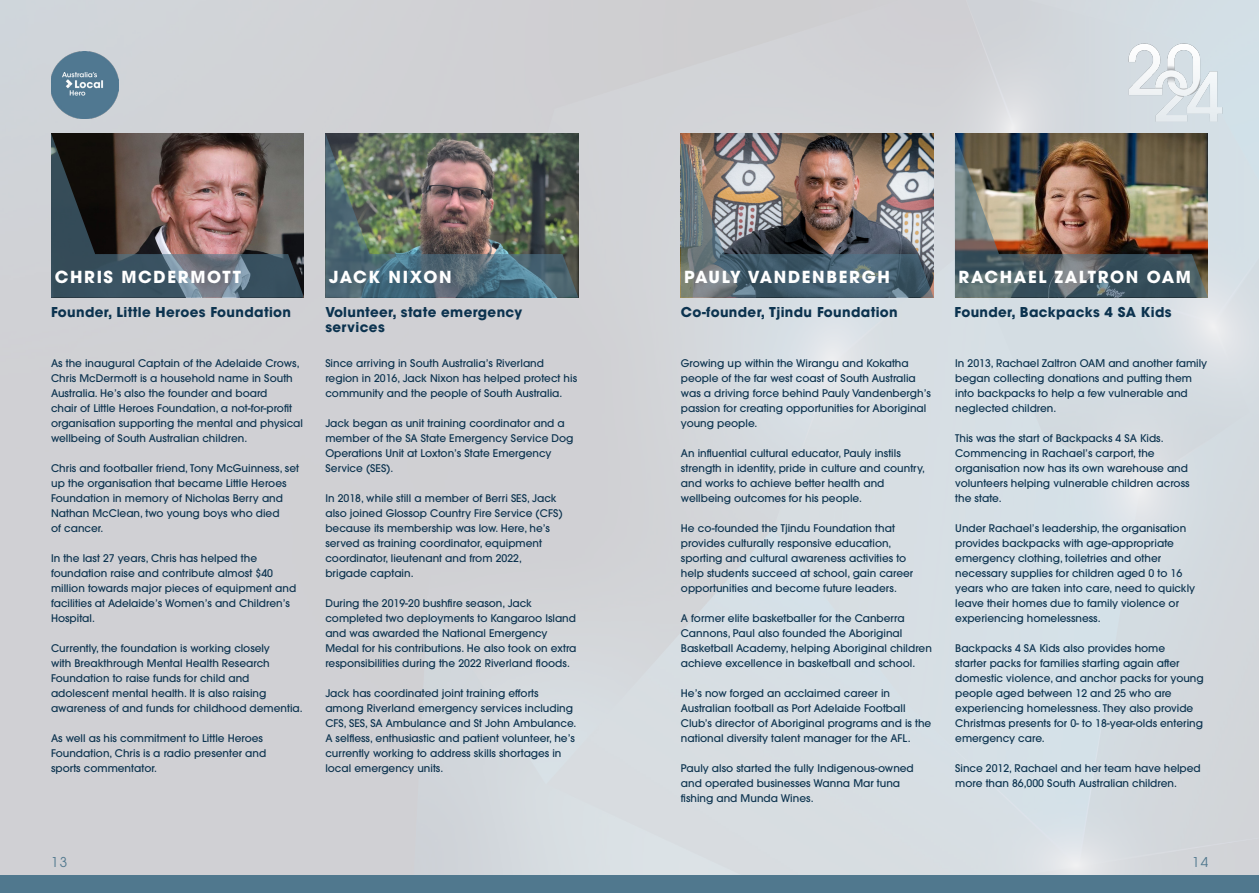
<style>
.page{position:relative;width:1259px;height:893px;background:#fff}
.page>*{position:absolute;margin:0;border:0;box-sizing:border-box;transform-origin:0 0}
.t1{font:700 16.5px "ITC Avant Garde Pro";letter-spacing:.1em;color:#fff}
.t2{font:700 13.5px/15px "ITC Avant Garde Pro";letter-spacing:.025em;color:#0c334f}
.t3{font:13.5px "ITC Avant Garde Pro";color:#50788e}
.t4{font:500 10.5px/15px "ITC Avant Garde Pro";color:#0c334f}
</style>
<div class="page">
<img style="left:0;top:0;width:1259px;height:875px">
<div style="left:0;top:875px;width:1259px;height:18px;background:#50788e"></div>
<img style="left:1124px;top:32px;width:102px;height:101px">
<img style="left:51px;top:51px;width:67px;height:67px">
<svg style="left:51px;top:133px;width:253px;height:165px;background:#5e5657"></svg>
<img style="left:325px;top:133px;width:253px;height:165px">
<img style="left:680px;top:133px;width:253px;height:165px">
<img style="left:955px;top:133px;width:253px;height:165px">
<h1 class="t1" style="left:55px;top:266px;width:188px">CHRIS MCDERMOTT</h1>
<h1 class="t1" style="left:329px;top:266px;width:124px">JACK NIXON</h1>
<h1 class="t1" style="left:684px;top:266px;width:207px">PAULY VANDENBERGH</h1>
<h1 class="t1" style="left:958px;top:266px;width:234px">RACHAEL ZALTRON OAM</h1>
<p class="t2" style="left:51px;top:305px;width:242px">Founder, Little Heroes Foundation</p>
<p class="t2" style="left:325px;top:305px;width:198px">Volunteer, state emergency services</p>
<p class="t2" style="left:681px;top:305px;width:218px">Co-founder, Tjindu Foundation</p>
<p class="t2" style="left:954px;top:305px;width:218px">Founder, Backpacks 4 SA Kids</p>
<p class="t4" style="left:51px;top:356px;width:253px">As the inaugural Captain of the Adelaide Crows, Chris McDermott is a household name in South Australia. He’s also the founder and board<br>chair of Little Heroes Foundation, a not-for-profit organisation supporting the mental and physical wellbeing of South Australian children.</p>
<p class="t4" style="left:51px;top:461px;width:249px">Chris and footballer friend, Tony McGuinness, set up the organisation that became Little Heroes Foundation in memory of Nicholas Berry and Nathan McClean, two young boys who died<br>of cancer.</p>
<p class="t4" style="left:51px;top:551px;width:247px">In the last 27 years, Chris has helped the foundation raise and contribute almost $40 million towards major pieces of equipment and facilities at Adelaide’s Women’s and Children’s Hospital.</p>
<p class="t4" style="left:51px;top:641px;width:253px">Currently, the foundation is working closely<br>with Breakthrough Mental Health Research Foundation to raise funds for child and adolescent mental health. It is also raising awareness of and funds for childhood dementia.</p>
<p class="t4" style="left:51px;top:731px;width:217px">As well as his commitment to Little Heroes<br>Foundation, Chris is a radio presenter and sports commentator.</p>
<p class="t4" style="left:325px;top:356px;width:253px">Since arriving in South Australia’s Riverland region in 2016, Jack Nixon has helped protect his community and the people of South Australia.</p>
<p class="t4" style="left:325px;top:416px;width:250px">Jack began as unit training coordinator and a member of the SA State Emergency Service Dog Operations Unit at Loxton’s State Emergency Service (SES).</p>
<p class="t4" style="left:325px;top:491px;width:239px">In 2018, while still a member of Berri SES, Jack also joined Glossop Country Fire Service (CFS) because its membership was low. Here, he’s served as training coordinator, equipment coordinator, lieutenant and from 2022, brigade captain.</p>
<p class="t4" style="left:325px;top:596px;width:253px">During the 2019-20 bushfire season, Jack completed two deployments to Kangaroo Island and was awarded the National Emergency Medal for his contributions. He also took on extra responsibilities during the 2022 Riverland floods.</p>
<p class="t4" style="left:325px;top:686px;width:253px">Jack has coordinated joint training efforts among Riverland emergency services including CFS, SES, SA Ambulance and St John Ambulance.<br>A selfless, enthusiastic and patient volunteer, he’s currently working to address skills shortages in local emergency units.</p>
<p class="t4" style="left:681px;top:356px;width:251px">Growing up within the Wirangu and Kokatha people of the far west coast of South Australia was a driving force behind Pauly Vandenbergh’s passion for creating opportunities for Aboriginal young people.</p>
<p class="t4" style="left:681px;top:446px;width:246px">An influential cultural educator, Pauly instils strength in identity, pride in culture and country, and works to achieve better health and wellbeing outcomes for his people.</p>
<p class="t4" style="left:681px;top:521px;width:234px">He co-founded the Tjindu Foundation that provides culturally responsive education, sporting and cultural awareness activities to help students succeed at school, gain career opportunities and become future leaders.</p>
<p class="t4" style="left:681px;top:611px;width:252px">A former elite basketballer for the Canberra Cannons, Paul also founded the Aboriginal Basketball Academy, helping Aboriginal children achieve excellence in basketball and school.</p>
<p class="t4" style="left:681px;top:686px;width:252px">He’s now forged an acclaimed career in Australian football as Port Adelaide Football Club’s director of Aboriginal programs and is the national diversity talent manager for the AFL.</p>
<p class="t4" style="left:681px;top:761px;width:234px">Pauly also started the fully Indigenous-owned and operated businesses Wanna Mar tuna fishing and Munda Wines.</p>
<p class="t4" style="left:955px;top:356px;width:253px">In 2013, Rachael Zaltron OAM and another family began collecting donations and putting them into backpacks to help a few vulnerable and neglected children.</p>
<p class="t4" style="left:955px;top:431px;width:236px">This was the start of Backpacks 4 SA Kids.<br>Commencing in Rachael’s carport, the organisation now has its own warehouse and volunteers helping vulnerable children across the state.</p>
<p class="t4" style="left:955px;top:521px;width:241px">Under Rachael’s leadership, the organisation provides backpacks with age-appropriate emergency clothing, toiletries and other necessary supplies for children aged 0 to 16 years who are taken into care, need to quickly leave their homes due to family violence or experiencing homelessness.</p>
<p class="t4" style="left:955px;top:641px;width:250px">Backpacks 4 SA Kids also provides home<br>starter packs for families starting again after domestic violence, and anchor packs for young people aged between 12 and 25 who are experiencing homelessness. They also provide Christmas presents for 0- to 18-year-olds entering emergency care.</p>
<p class="t4" style="left:955px;top:761px;width:247px">Since 2012, Rachael and her team have helped more than 86,000 South Australian children.</p>
<p class="t3" style="left:51px;top:854px;width:18px">13</p>
<p class="t3" style="left:1192px;top:854px;width:18px">14</p>
</div>
